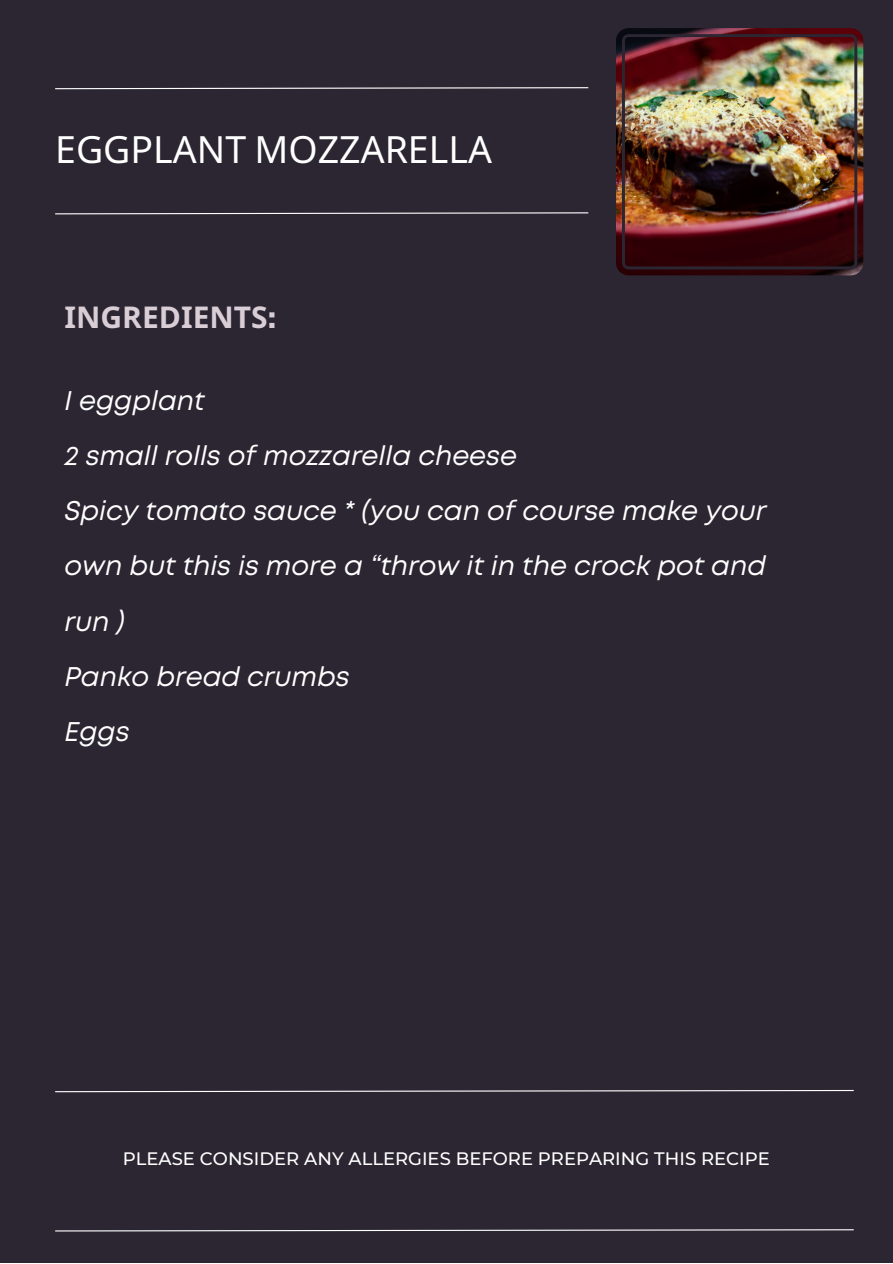
<style>
.page{position:relative;width:893px;height:1264px;background:#fff}
.page>*{position:absolute;margin:0;border:0;box-sizing:border-box;transform-origin:0 0}
.t1{font:37.5px "Noto Sans";color:#fff}
.t2{font:700 30px "Noto Sans";color:#d9ced6}
.t3{font:italic 27px/55.1px "Mont";color:#fff}
.t4{font:500 18px "Montserrat";color:#fff}
.s1{font-family:"Avigul FM"}
</style>
<div class="page">
<div style="left:0;top:0;width:892px;height:1262px;background:#2b2632"></div>
<img style="left:616px;top:28px;width:247px;height:247px;border-radius:13px">
<img style="left:622px;top:34px;width:235px;height:235px">
<svg style="left:55px;top:212px;width:534px;height:3px"></svg>
<svg style="left:55px;top:1089px;width:799px;height:3px"></svg>
<svg style="left:55px;top:87px;width:534px;height:3px"></svg>
<svg style="left:55px;top:1229px;width:799px;height:2px"></svg>
<h1 class="t1" style="left:55px;top:122px;width:438px">EGGPLANT MOZZARELLA</h1>
<p class="t2" style="left:64px;top:296px;width:213px">INGREDIENTS<span class="s1">:</span></p>
<p class="t3" style="left:64px;top:375px;width:703px">I eggplant<br>2 small rolls of mozzarella cheese<br>Spicy tomato sauce * (you can of course make your own but this is more a “throw it in the crock pot and run )<br>Panko bread crumbs<br>Eggs</p>
<p class="t4" style="left:123px;top:1147px;width:648px">PLEASE CONSIDER ANY ALLERGIES BEFORE PREPARING THIS RECIPE</p>
</div>
